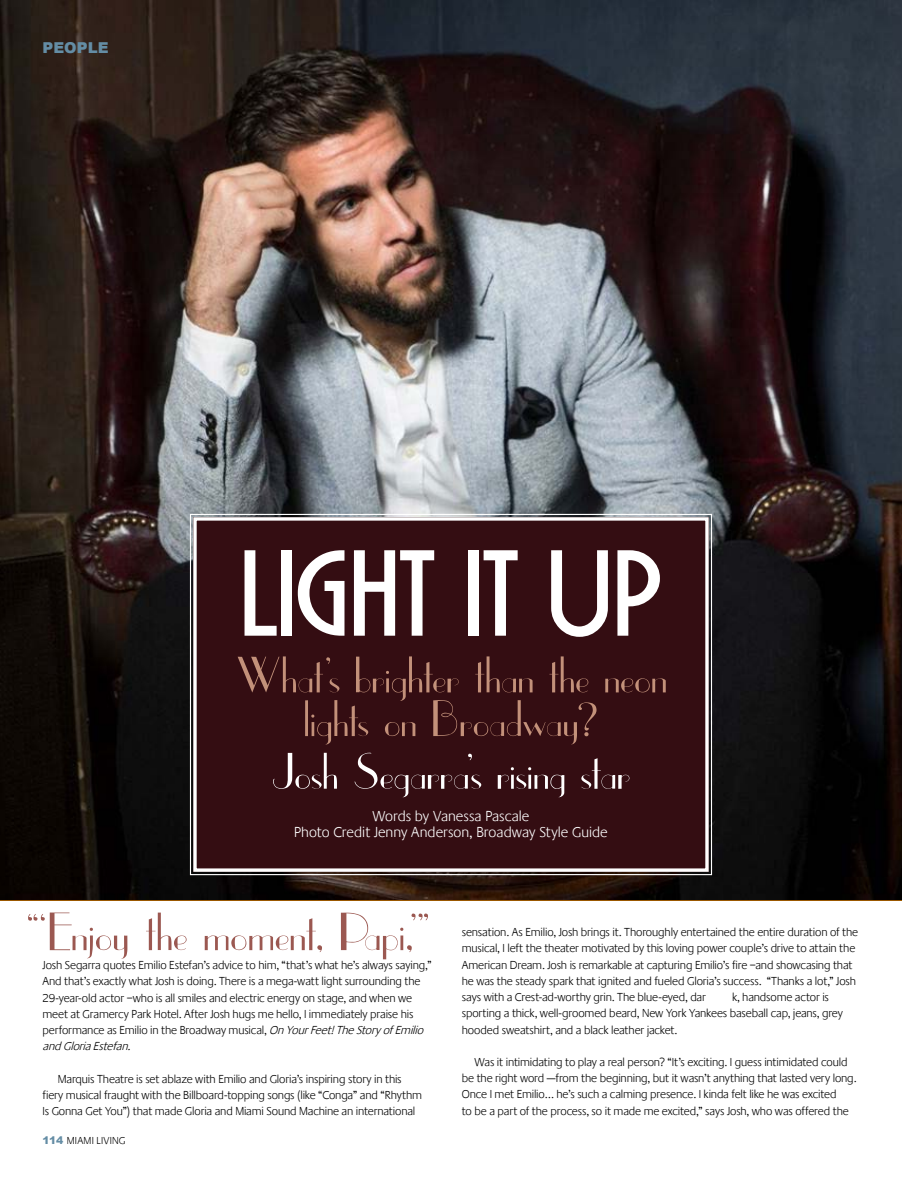
<style>
.page{position:relative;width:902px;height:1200px;background:#fff}
.page>*{position:absolute;margin:0;border:0;box-sizing:border-box;transform-origin:0 0}
.t1{font:162px "LHF Gloria";letter-spacing:-.01em;color:#fff}
.t2{font:54px "Upper East Side";letter-spacing:.02em;color:#9b5851}
.t3{font:51.75px/43.7px "Upper East Side";letter-spacing:.015em;color:#c3917a;text-align:center}
.t4{font:51.75px "Upper East Side";letter-spacing:.02em;color:#fff}
.t5{font:300 15px/16.2px "Praxis LT";color:#fff;text-align:center}
.t6{font:900 15px "Arial";letter-spacing:.005em;color:#648da5}
.t7{font:300 12px/16.2px "Praxis LT";letter-spacing:-.01em;color:#000}
.t8{font:300 10.5px "Praxis LT";letter-spacing:.02em;color:#000}
.s1{font-style:italic}
.s2{font-family:"Arial";font-weight:900;color:#648da5}
</style>
<div class="page">
<img style="left:0;top:0;width:901px;height:899px">
<div style="left:189px;top:513px;width:523px;height:362px;background:#340d12"></div>
<div style="left:193px;top:517px;width:515px;height:354px;border:3px solid #fff"></div>
<p class="t6" style="left:43px;top:37px;width:68px">PEOPLE</p>
<h1 class="t1" style="left:240px;top:519px;width:422px">Light It Up</h1>
<h3 class="t3" style="left:235px;top:652px;width:432px">What’s brighter than the neon lights on Broadway?</h3>
<h3 class="t4" style="left:272px;top:743px;width:359px">Josh Segarra’s rising star</h3>
<p class="t5" style="left:294px;top:808px;width:315px">Words by Vanessa Pascale<br>Photo Credit Jenny Anderson, Broadway Style Guide</p>
<h2 class="t2" style="left:27px;top:902px;width:403px">“‘Enjoy the moment, Papi,’”</h2>
<p class="t7" style="left:43px;top:957px;width:390px">Josh Segarra quotes Emilio Estefan’s advice to him, “that’s what he’s always saying,” And that’s exactly what Josh is doing. There is a mega-watt light surrounding the 29-year-old actor –who is all smiles and electric energy on stage, and when we meet at Gramercy Park Hotel. After Josh hugs me hello, I immediately praise his performance as Emilio in the Broadway musical, <span class="s1">OnYourFeet!TheStoryofEmilio andGloriaEstefan.</span></p>
<p class="t7" style="left:43px;top:1070px;width:381px;text-align:center">Marquis Theatre is set ablaze with Emilio and Gloria’s inspiring story in this<br>fiery musical fraught with the Billboard-topping songs (like “Conga” and “Rhythm<br>Is Gonna Get You”) that made Gloria and Miami Sound Machine an international</p>
<p class="t8" style="left:43px;top:1134px;width:84px"><span class="s2">114</span> MIAMI LIVING</p>
<p class="t7" style="left:462px;top:924px;width:398px">sensation. As Emilio, Josh brings it. Thoroughly entertained the entire duration of the musical, I left the theater motivated by this loving power couple’s drive to attain the American Dream. Josh is remarkable at capturing Emilio’s fire –and showcasing that he was the steady spark that ignited and fueled Gloria’s success. “Thanks a lot,” Josh says with a Crest-ad-worthy grin. The blue-eyed, dar</p>
<p class="t7" style="left:462px;top:988px;width:382px;text-indent:270px">k, handsome actor is sporting a thick, well-groomed beard, New York Yankees baseball cap, jeans, grey hooded sweatshirt, and a black leather jacket.</p>
<p class="t7" style="left:462px;top:1053px;width:396px;text-indent:13px">Was it intimidating to play a real person? “It’s exciting. I guess intimidated could be the right word —from the beginning, but it wasn’t anything that lasted very long.<br>Once I met Emilio… he’s such a calming presence. I kinda felt like he was excited<br>to be a part of the process, so it made me excited,” says Josh, who was offered the</p>
</div>
